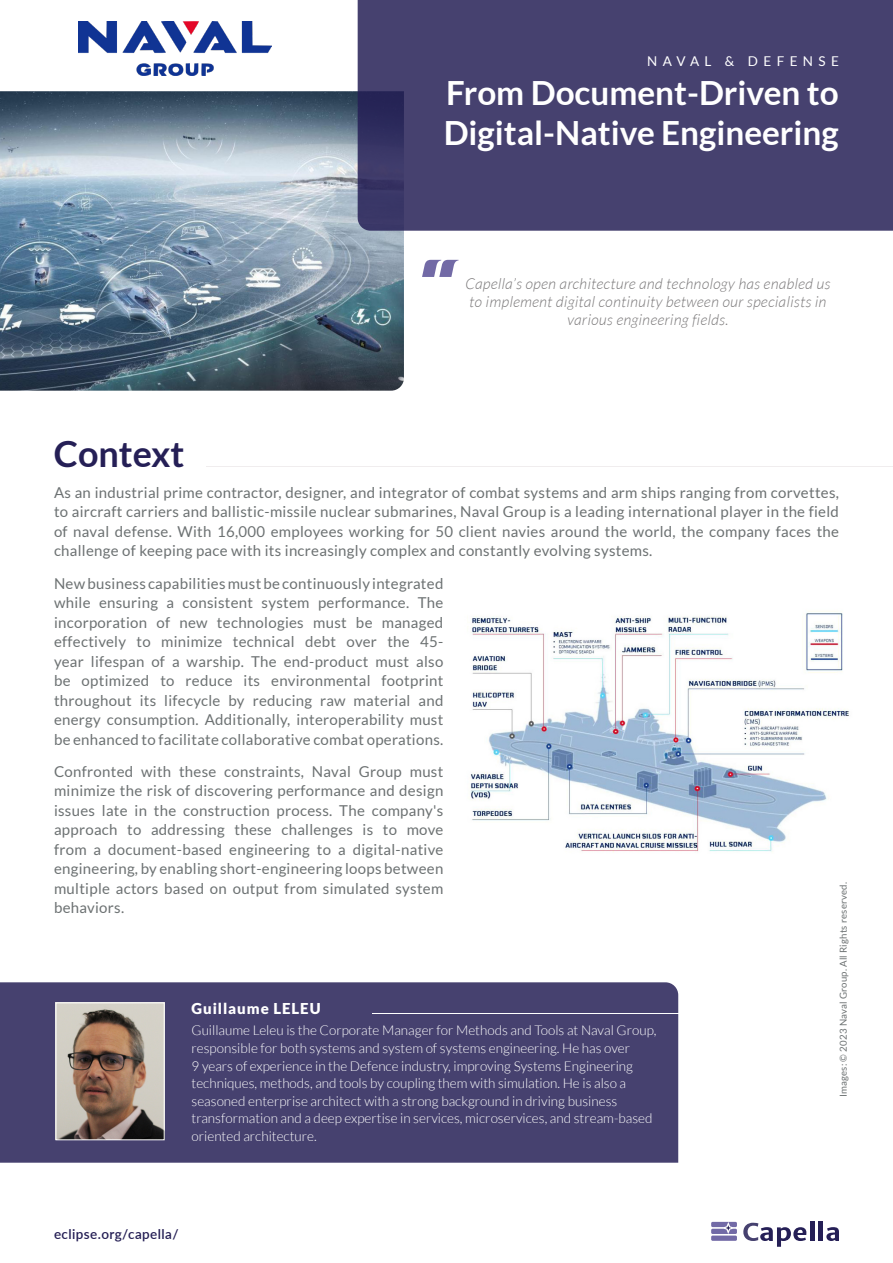
<style>
.page{position:relative;width:893px;height:1263px;background:#fff}
.page>*{position:absolute;margin:0;border:0;box-sizing:border-box;transform-origin:0 0}
.t1{font:700 36px "Lato";color:#251f56}
.t2{font:700 33.3px/40px "Lato";color:#fff}
.Main_Paragraphe{font:15px/19.5px "Lato";letter-spacing:.02em;color:#6c7172;text-align:justify}
.Testimony{font:italic 300 15px/18px "Lato";letter-spacing:.025em;color:#787677;text-align:center}
.Profile_Section{font:900 15px "Lato";letter-spacing:.06em;color:#fff}
.Profile_Section-2{font:300 13.5px/17.5px "Lato";color:#fff}
.Main_Paragraphe-2{font:600 13.5px "Lato";letter-spacing:.03em;color:#241e54}
.t3{font:13.5px "Lato";letter-spacing:.4em;color:#fff}
.Main_Paragraphe-3{font:9.6px "Lato";letter-spacing:.02em;color:#6c7172}
</style>
<div class="page">
<img style="left:0;top:91px;width:404px;height:300px">
<div style="left:358px;top:0;width:535px;height:231px;background:#46416f"></div>
<div style="left:711px;top:1235px;width:26px;height:6px;background:#726aa6"></div>
<svg style="left:743px;top:1223px;width:63px;height:24px"></svg>
<hr style="left:810px;top:1221px;width:4px;height:20px;background:#251f56">
<hr style="left:819px;top:1221px;width:4px;height:20px;background:#251f56">
<svg style="left:826px;top:1227px;width:13px;height:14px"></svg>
<svg style="left:711px;top:1222px;width:26px;height:12px"></svg>
<svg style="left:422px;top:260px;width:37px;height:17px"></svg>
<hr style="left:206px;top:466px;width:687px;height:1px;background:#f0edee">
<img style="left:78px;top:21px;width:193px;height:55px">
<div style="left:0;top:982px;width:678px;height:181px;background:#46416f"></div>
<img style="left:58px;top:1004px;width:105px;height:134px">
<div style="left:56px;top:1002px;width:109px;height:138px;border:1px solid #fff"></div>
<hr style="left:372px;top:1013px;width:307px;height:1px;background:#fff">
<img style="left:470px;top:611px;width:379px;height:241px">
<p class="t3" style="left:647px;top:53px;width:193px">NAVAL &amp; DEFENSE</p>
<p class="t2" style="left:444px;top:72px;width:397px">From Document-Driven to<br>Digital-Native Engineering</p>
<p class="t1" style="left:54px;top:434px;width:132px">Context</p>
<p class="Testimony" style="left:465px;top:275px;width:368px">Capella’s open architecture and technology has enabled us to implement digital continuity between our specialists in various engineering fields.</p>
<p class="Main_Paragraphe" style="left:54px;top:483px;width:786px">As an industrial prime contractor, designer, and integrator of combat systems and arm ships ranging from corvettes, to aircraft carriers and ballistic-missile nuclear submarines, Naval Group is a leading international player in the field of naval defense. With 16,000 employees working for 50 client navies around the world, the company faces the challenge of keeping pace with its increasingly complex and constantly evolving systems.</p>
<p class="Main_Paragraphe" style="left:54px;top:573px;width:391px">New business capabilities must be continuously integrated while ensuring a consistent system performance. The incorporation of new technologies must be managed effectively to minimize technical debt over the 45- year lifespan of a warship. The end-product must also be optimized to reduce its environmental footprint throughout its lifecycle by reducing raw material and energy consumption. Additionally, interoperability must be enhanced to facilitate collaborative combat operations.</p>
<p class="Main_Paragraphe" style="left:54px;top:762px;width:391px">Confronted with these constraints, Naval Group must minimize the risk of discovering performance and design issues late in the construction process. The company's approach to addressing these challenges is to move from a document-based engineering to a digital-native engineering, by enabling short-engineering loops between multiple actors based on output from simulated system behaviors.</p>
<p class="Main_Paragraphe-3" style="left:838px;top:1097px;width:216px;rotate:-90deg">Images: © 2023 Naval Group. All Rights reserved.</p>
<p class="Profile_Section" style="left:192px;top:1000px;width:130px">Guillaume LELEU</p>
<p class="Profile_Section-2" style="left:192px;top:1022px;width:466px">Guillaume Leleu is the Corporate Manager for Methods and Tools at Naval Group, responsible for both systems and system of systems engineering. He has over<br>9 years of experience in the Defence industry, improving Systems Engineering techniques, methods, and tools by coupling them with simulation. He is also a seasoned enterprise architect with a strong background in driving business transformation and a deep expertise in services, microservices, and stream-based oriented architecture.</p>
<p class="Main_Paragraphe-2" style="left:54px;top:1224px;width:126px">eclipse.org/capella/</p>
</div>
